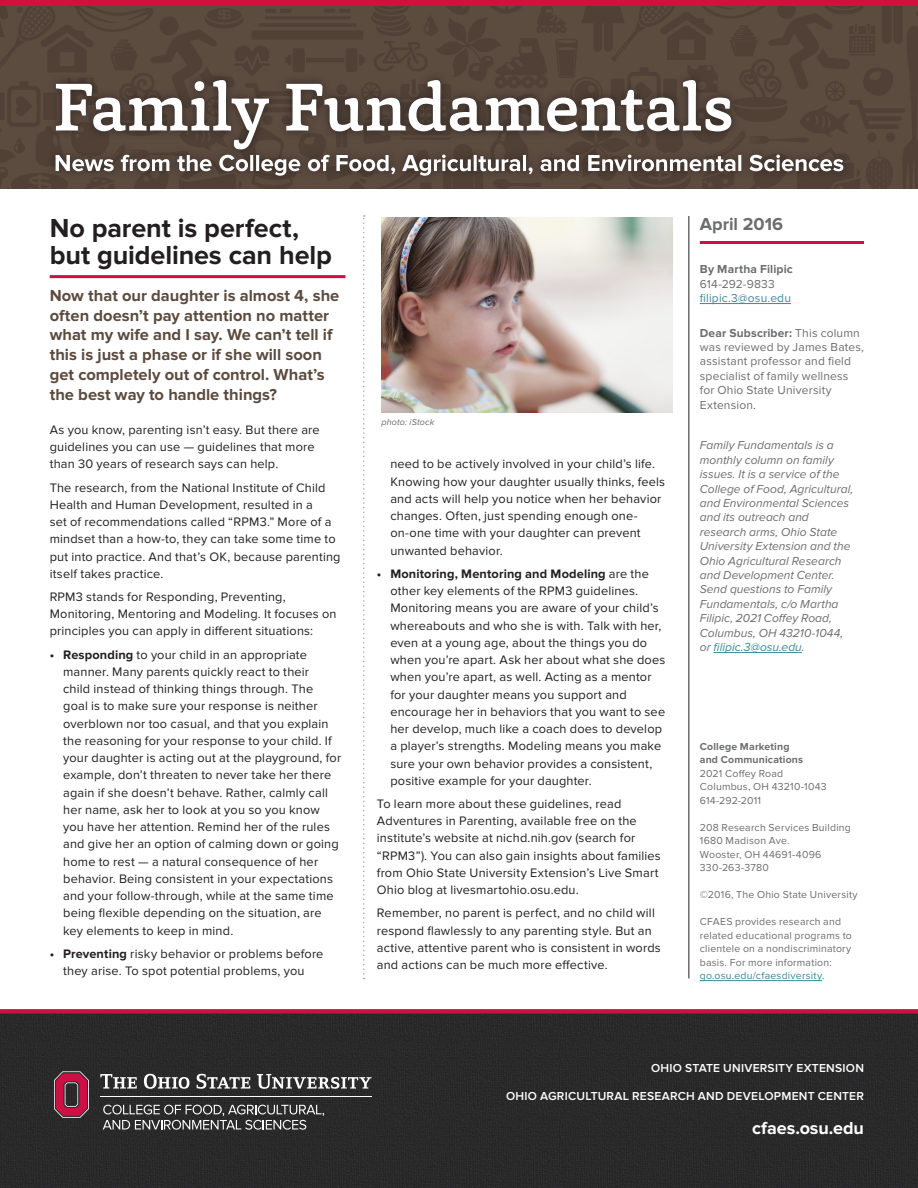
<style>
.page{position:relative;width:918px;height:1188px;background:#fff}
.page>*{position:absolute;margin:0;border:0;box-sizing:border-box;transform-origin:0 0}
.Headline{font:700 27px "Proxima Nova";letter-spacing:-.005em;color:#231f20}
.t1{font:700 18px "Proxima Nova";letter-spacing:-.005em;color:#fff}
.Date{font:700 18px "Proxima Nova";color:#6c6d70}
.Question{font:700 16.5px/19.8px "Proxima Nova";color:#5b4a3e}
.body_-_no_indent{font:12.75px/17.2px "Proxima Nova";letter-spacing:.015em;color:#231f20}
.Sidebar_text_1{font:italic 12px/14.4px "Proxima Nova";color:#6c6d70}
.Sidebar_text_1-2{font:12px/14.4px "Proxima Nova";letter-spacing:.015em;color:#6c6d70}
.t2{font:600 12px "Proxima Nova";letter-spacing:.02em;color:#fff}
.Sidebar_text_1-3{font:12px/14.4px "Proxima Nova";letter-spacing:.015em;color:#3d8996}
.Sidebar_text_2_-_sma{font:10.5px/13.5px "Proxima Nova";letter-spacing:.02em;color:#6c6d70}
.Sidebar_text_2_-_sma-2{font:700 10.5px/13.5px "Proxima Nova";letter-spacing:.015em;color:#6c6d70}
.photo_credit{font:italic 9px "Proxima Nova";letter-spacing:.015em;color:#6c6d70}
.s1{font-weight:700}
.s2{font-weight:700;color:#6c6d70}
.s3{color:#6c6d70}
.s4{color:#3d8996}
</style>
<div class="page">
<img style="left:0;top:6px;width:918px;height:183px">
<div style="left:0;top:0;width:918px;height:6px;background:#cd123d"></div>
<div style="left:47px;top:71px;width:694px;height:88px;background:#5b4a3e"></div>
<svg style="left:56px;top:80px;width:675px;height:65px"></svg>
<div style="left:46px;top:145px;width:807px;height:40px;background:#59483d"></div>
<svg style="left:56px;top:155px;width:787px;height:21px"></svg>
<hr style="left:700px;top:303px;width:91px;height:1px;background:#3d8996">
<hr style="left:714px;top:652px;width:88px;height:1px;background:#3d8996">
<hr style="left:700px;top:241px;width:164px;height:3px;background:#cd1044">
<hr style="left:50px;top:275px;width:296px;height:3px;background:#cd1044">
<hr style="left:700px;top:980px;width:122px;height:1px;background:#3d8996">
<img style="left:381px;top:217px;width:292px;height:196px">
<div style="left:0;top:1014px;width:918px;height:174px;background:#2a292a"></div>
<svg style="left:103px;top:1105px;width:221px;height:25px;background:#5a5a5b"></svg>
<svg style="left:54px;top:1071px;width:35px;height:47px;background:#8f324c"></svg>
<hr style="left:100px;top:1096px;width:272px;height:1px;background:#fff">
<svg style="left:100px;top:1074px;width:37px;height:15px"></svg>
<svg style="left:144px;top:1074px;width:45px;height:15px"></svg>
<svg style="left:197px;top:1074px;width:53px;height:15px"></svg>
<svg style="left:257px;top:1074px;width:115px;height:15px"></svg>
<div style="left:0;top:1009px;width:918px;height:5px;background:#cd1044"></div>
<hr style="left:688px;top:216px;width:1px;height:762px;background:#231f20">
<svg style="left:363px;top:215px;width:2px;height:764px"></svg>
<p class="Headline" style="left:50px;top:213px;width:251px">No parent is perfect,</p>
<p class="Date" style="left:700px;top:214px;width:85px">April 2016</p>
<p class="Headline" style="left:50px;top:240px;width:284px">but guidelines can help</p>
<p class="Question" style="left:50px;top:286px;width:291px">Now that our daughter is almost 4, she often doesn’t pay attention no matter what my wife and I say. We can’t tell if this is just a phase or if she will soon get completely out of control. What’s the best way to handle things?</p>
<p class="body_-_no_indent" style="left:50px;top:421px;width:272px">As you know, parenting isn’t easy. But there are guidelines you can use — guidelines that more than 30 years of research says can help.</p>
<p class="body_-_no_indent" style="left:50px;top:479px;width:292px">The research, from the National Institute of Child Health and Human Development, resulted in a<br>set of recommendations called “RPM3.” More of a mindset than a how-to, they can take some time to put into practice. And that’s OK, because parenting itself takes practice.</p>
<p class="body_-_no_indent" style="left:50px;top:588px;width:288px">RPM3 stands for Responding, Preventing,<br>Monitoring, Mentoring and Modeling. It focuses on principles you can apply in different situations:</p>
<p class="body_-_no_indent" style="left:63px;top:646px;width:280px;text-indent:-14px"><span class="s1">• Responding</span> to your child in an appropriate manner. Many parents quickly react to their<br>child instead of thinking things through. The<br>goal is to make sure your response is neither overblown nor too casual, and that you explain the reasoning for your response to your child. If your daughter is acting out at the playground, for example, don’t threaten to never take her there again if she doesn’t behave. Rather, calmly call her name, ask her to look at you so you know you have her attention. Remind her of the rules and give her an option of calming down or going home to rest — a natural consequence of her behavior. Being consistent in your expectations and your follow-through, while at the same time being flexible depending on the situation, are key elements to keep in mind.</p>
<p class="body_-_no_indent" style="left:50px;top:945px;width:275px;text-align:center"><span class="s1">• Preventing</span> risky behavior or problems before they arise. To spot potential problems, you</p>
<p class="Sidebar_text_1-3" style="left:700px;top:262px;width:94px"><span class="s2">By Martha Filipic<br></span><span class="s3">614-292-9833 </span>filipic.3@osu.edu</p>
<p class="Sidebar_text_1-2" style="left:700px;top:326px;width:166px"><span class="s1">Dear Subscriber:</span> This column was reviewed by James Bates, assistant professor and field specialist of family wellness for Ohio State University<br>Extension.</p>
<p class="Sidebar_text_1" style="left:700px;top:438px;width:155px">Family Fundamentals is a monthly column on family issues. It is a service of the<br>College of Food, Agricultural, and Environmental Sciences and its outreach and research arms, Ohio State<br>University Extension and the<br>Ohio Agricultural Research and Development Center.<br>Send questions to Family<br>Fundamentals, c/o Martha<br>Filipic, 2021 Coffey Road,<br>Columbus, OH 43210-1044, or <span class="s4">filipic.3@osu.edu</span>.</p>
<p class="photo_credit" style="left:381px;top:417px;width:55px">photo: iStock</p>
<p class="body_-_no_indent" style="left:390px;top:456px;width:276px">need to be actively involved in your child’s life.<br>Knowing how your daughter usually thinks, feels and acts will help you notice when her behavior changes. Often, just spending enough one&shy;on-one time with your daughter can prevent unwanted behavior.</p>
<p class="body_-_no_indent" style="left:390px;top:565px;width:276px;text-indent:-14px"><span class="s1">• Monitoring, Mentoring and Modeling</span> are the other key elements of the RPM3 guidelines.<br>Monitoring means you are aware of your child’s whereabouts and who she is with. Talk with her, even at a young age, about the things you do when you’re apart. Ask her about what she does when you’re apart, as well. Acting as a mentor for your daughter means you support and encourage her in behaviors that you want to see her develop, much like a coach does to develop a player’s strengths. Modeling means you make sure your own behavior provides a consistent, positive example for your daughter.</p>
<p class="body_-_no_indent" style="left:377px;top:795px;width:286px">To learn more about these guidelines, read Adventures in Parenting, available free on the institute’s website at nichd.nih.gov (search for “RPM3”). You can also gain insights about families from Ohio State University Extension’s Live Smart Ohio blog at livesmartohio.osu.edu.</p>
<p class="body_-_no_indent" style="left:377px;top:905px;width:285px">Remember, no parent is perfect, and no child will respond flawlessly to any parenting style. But an active, attentive parent who is consistent in words and actions can be much more effective.</p>
<p class="Sidebar_text_2_-_sma-2" style="left:700px;top:740px;width:105px">College Marketing and Communications</p>
<p class="Sidebar_text_2_-_sma" style="left:700px;top:767px;width:85px">2021 Coffey Road</p>
<p class="Sidebar_text_2_-_sma" style="left:700px;top:780px;width:128px">Columbus, OH 43210-1043</p>
<p class="Sidebar_text_2_-_sma" style="left:700px;top:794px;width:63px">614-292-2011</p>
<p class="Sidebar_text_2_-_sma" style="left:700px;top:821px;width:153px">208 Research Services Building</p>
<p class="Sidebar_text_2_-_sma" style="left:700px;top:834px;width:91px">1680 Madison Ave.</p>
<p class="Sidebar_text_2_-_sma" style="left:700px;top:848px;width:123px">Wooster, OH 44691-4096</p>
<p class="Sidebar_text_2_-_sma" style="left:700px;top:861px;width:71px">330-263-3780</p>
<p class="Sidebar_text_2_-_sma" style="left:700px;top:888px;width:159px">©2016, The Ohio State University</p>
<p class="Sidebar_text_2_-_sma" style="left:700px;top:915px;width:154px">CFAES provides research and related educational programs to clientele on a nondiscriminatory basis. For more information: <span class="s4">go.osu.edu/cfaesdiversity</span>.</p>
<p class="t2" style="left:651px;top:1061px;width:214px">OHIO STATE UNIVERSITY EXTENSION</p>
<p class="t2" style="left:506px;top:1090px;width:359px">OHIO AGRICULTURAL RESEARCH AND DEVELOPMENT CENTER</p>
<p class="t1" style="left:752px;top:1118px;width:113px">cfaes.osu.edu</p>
</div>
